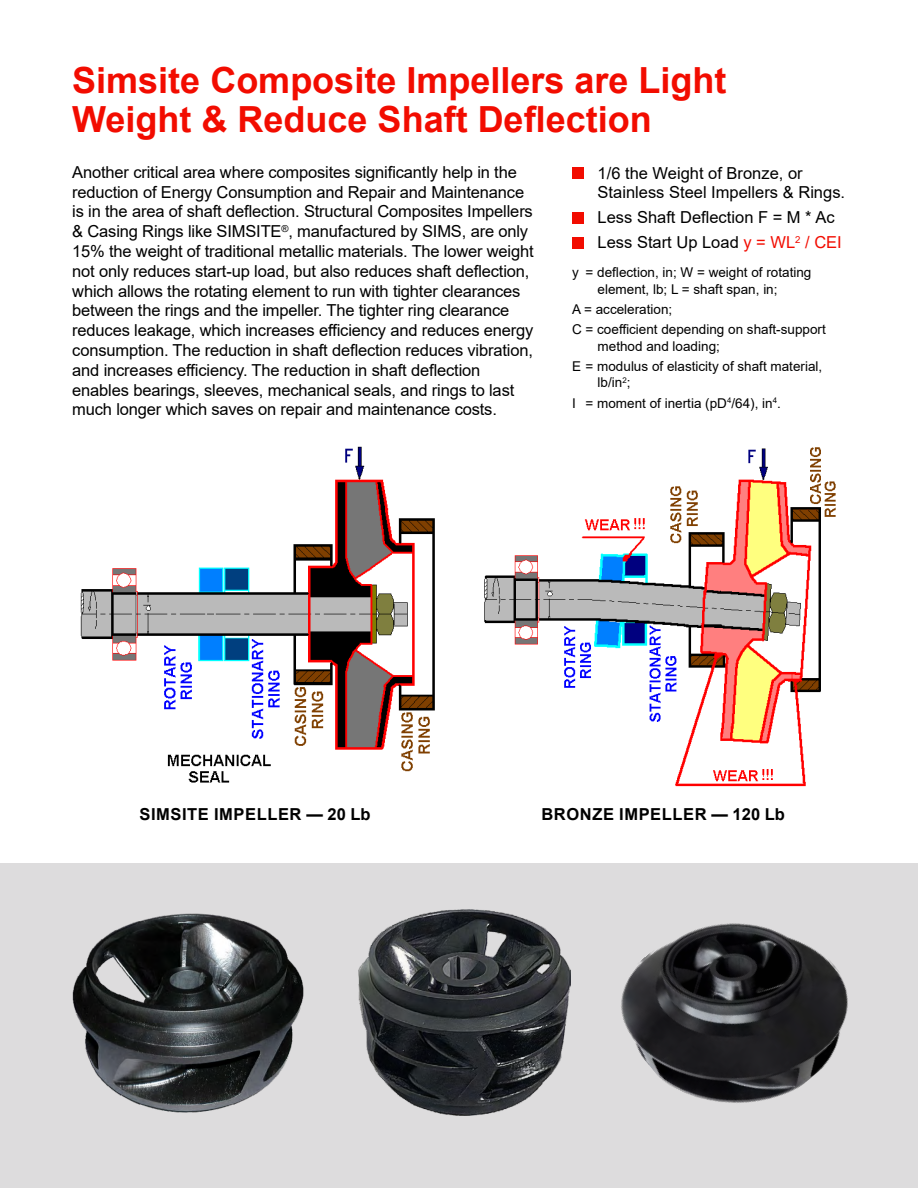
<style>
.page{position:relative;width:918px;height:1188px;background:#fff}
.page>*{position:absolute;margin:0;border:0;box-sizing:border-box;transform-origin:0 0}
.t1{font:700 36px/39px "Arial";color:#f20c00}
.t2{font:16.5px/19.8px "Arial";letter-spacing:-.01em;color:#000}
.t3{font:700 16.5px "Arial";letter-spacing:.035em;color:#000}
.t4{font:13.5px/20.4px "Arial";color:#000}
.s1{color:#f20c00}
</style>
<div class="page">
<div style="left:0;top:863px;width:918px;height:325px;background:#dddcdd"></div>
<img style="left:72px;top:913px;width:232px;height:200px">
<img style="left:359px;top:909px;width:211px;height:206px">
<img style="left:621px;top:923px;width:227px;height:180px">
<div style="left:572px;top:167px;width:12px;height:12px;background:#f20c00"></div>
<div style="left:572px;top:212px;width:12px;height:12px;background:#f20c00"></div>
<div style="left:572px;top:237px;width:12px;height:12px;background:#f20c00"></div>
<img style="left:484px;top:447px;width:352px;height:340px">
<img style="left:80px;top:446px;width:355px;height:337px">
<h1 class="t1" style="left:72px;top:62px;width:656px">Simsite Composite Impellers are Light<br>Weight &amp; Reduce Shaft Deflection</h1>
<p class="t2" style="left:72px;top:162px;width:463px">Another critical area where composites significantly help in the reduction of Energy Consumption and Repair and Maintenance is in the area of shaft deflection. Structural Composites Impellers &amp; Casing Rings like SIMSITE<sup>®</sup>, manufactured by SIMS, are only 15% the weight of traditional metallic materials. The lower weight not only reduces start-up load, but also reduces shaft deflection, which allows the rotating element to run with tighter clearances between the rings and the impeller. The tighter ring clearance reduces leakage, which increases efficiency and reduces energy consumption. The reduction in shaft deflection reduces vibration, and increases efficiency. The reduction in shaft deflection enables bearings, sleeves, mechanical seals, and rings to last much longer which saves on repair and maintenance costs.</p>
<p class="t2" style="left:598px;top:163px;width:249px">1/6 the Weight of Bronze, or<br>Stainless Steel Impellers &amp; Rings.</p>
<p class="t2" style="left:598px;top:205px;width:246px;line-height:24.9px">Less Shaft Deflection F = M * Ac<br>Less Start Up Load <span class="s1">y = WL</span><sup>2</sup> <span class="s1">/ CEI</span></p>
<p class="t4" style="left:598px;top:264px;width:215px;line-height:16.2px;text-indent:-26px">y = deflection, in; W = weight of rotating element, lb; L = shaft span, in;</p>
<p class="t4" style="left:572px;top:299px;width:255px">A = acceleration;<br>C = coefficient depending on shaft-support</p>
<p class="t4" style="left:572px;top:336px;width:252px;text-indent:26px">method and loading;<br>E = modulus of elasticity of shaft material,</p>
<p class="t4" style="left:572px;top:372px;width:210px;text-indent:26px">lb/in<sup>2</sup>;<br>I = moment of inertia (pD<sup>4</sup>/64), in<sup>4</sup>.</p>
<p class="t3" style="left:139px;top:803px;width:233px">SIMSITE IMPELLER — 20 Lb</p>
<p class="t3" style="left:542px;top:803px;width:245px">BRONZE IMPELLER — 120 Lb</p>
</div>
